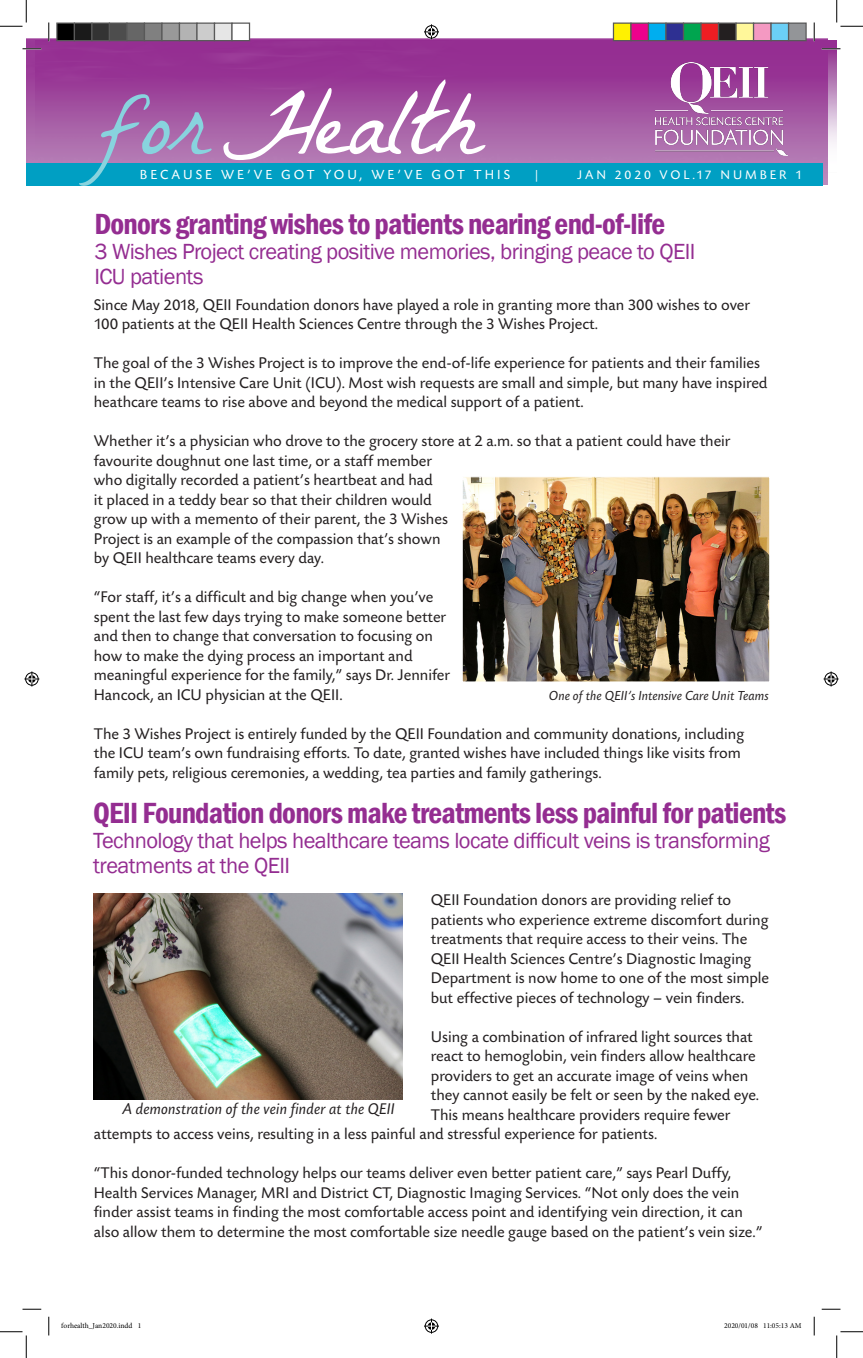
<style>
.page{position:relative;width:863px;height:1358px;background:#fff}
.page>*{position:absolute;margin:0;border:0;box-sizing:border-box;transform-origin:0 0}
.t1{font:100px "La Belle Aurore";letter-spacing:-.02em;color:#fff}
.t2{font:600 condensed 30px "Franklin Gothic";letter-spacing:-.025em;color:#942d91}
.t3{font:22.5px/25px "Franklin Gothic";letter-spacing:-.025em;color:#942d91}
.t4{font:16.25px/19.5px "Today SB";color:#231f20}
.t5{font:italic 16.25px "Today SB";color:#231f20}
.t6{font:italic 13.75px "Today SB";color:#231f20}
.t7{font:13.75px "Today SB";letter-spacing:.22em;color:#fff}
.t8{font:13.12px "Today SB";letter-spacing:.22em;color:#fff}
.t9{font:7.5px "Minion Pro";color:#000}
.s1{font-size:93.75px;color:#88d3de}
</style>
<div class="page">
<img style="left:26px;top:34px;width:801px;height:152px">
<img style="left:656px;top:63px;width:131px;height:92px">
<div style="left:26px;top:163px;width:796px;height:23px;background:#009fc3"></div>
<img style="left:94px;top:893px;width:308px;height:207px">
<img style="left:463px;top:478px;width:305px;height:202px">
<div style="left:461px;top:476px;width:309px;height:206px;border:1px solid #fff"></div>
<svg style="left:22px;top:48px;width:19px;height:2px"></svg>
<svg style="left:821px;top:48px;width:19px;height:2px"></svg>
<svg style="left:22px;top:1308px;width:19px;height:2px"></svg>
<svg style="left:821px;top:1308px;width:19px;height:2px"></svg>
<svg style="left:48px;top:22px;width:2px;height:19px"></svg>
<svg style="left:48px;top:1316px;width:2px;height:19px"></svg>
<svg style="left:813px;top:22px;width:2px;height:19px"></svg>
<svg style="left:813px;top:1316px;width:2px;height:19px"></svg>
<svg style="left:0;top:0;width:27px;height:27px"></svg>
<svg style="left:0;top:1331px;width:27px;height:27px"></svg>
<svg style="left:836px;top:0;width:26px;height:27px"></svg>
<svg style="left:836px;top:1331px;width:26px;height:27px"></svg>
<svg style="left:424px;top:24px;width:15px;height:15px"></svg>
<svg style="left:424px;top:1318px;width:15px;height:15px"></svg>
<svg style="left:24px;top:671px;width:15px;height:15px"></svg>
<svg style="left:823px;top:671px;width:15px;height:15px"></svg>
<div style="left:57px;top:23px;width:17px;height:18px;background:#000"></div>
<div style="left:56px;top:22px;width:19px;height:19px;border:1px solid #595959"></div>
<div style="left:74px;top:23px;width:18px;height:18px;background:#1a1a1a"></div>
<div style="left:74px;top:22px;width:18px;height:19px;border:1px solid #595959"></div>
<div style="left:92px;top:23px;width:17px;height:18px;background:#333"></div>
<div style="left:91px;top:22px;width:19px;height:19px;border:1px solid #595959"></div>
<div style="left:109px;top:23px;width:18px;height:18px;background:#4d4d4d"></div>
<div style="left:109px;top:22px;width:19px;height:19px;border:1px solid #595959"></div>
<div style="left:127px;top:23px;width:17px;height:18px;background:#666"></div>
<div style="left:126px;top:22px;width:19px;height:19px;border:1px solid #595959"></div>
<div style="left:144px;top:23px;width:18px;height:18px;background:#808080"></div>
<div style="left:144px;top:22px;width:18px;height:19px;border:1px solid #595959"></div>
<div style="left:162px;top:23px;width:17px;height:18px;background:#999"></div>
<div style="left:161px;top:22px;width:19px;height:19px;border:1px solid #595959"></div>
<div style="left:179px;top:23px;width:18px;height:18px;background:#b3b3b3"></div>
<div style="left:179px;top:22px;width:19px;height:19px;border:1px solid #595959"></div>
<div style="left:197px;top:23px;width:17px;height:18px;background:#ccc"></div>
<div style="left:196px;top:22px;width:19px;height:19px;border:1px solid #595959"></div>
<div style="left:214px;top:23px;width:18px;height:18px;background:#e6e6e6"></div>
<div style="left:214px;top:22px;width:18px;height:19px;border:1px solid #595959"></div>
<div style="left:232px;top:23px;width:17px;height:18px;background:#fff"></div>
<div style="left:231px;top:22px;width:19px;height:19px;border:1px solid #595959"></div>
<div style="left:613px;top:23px;width:18px;height:18px;background:#fff101"></div>
<div style="left:612px;top:22px;width:19px;height:19px;border:1px solid #595959"></div>
<div style="left:631px;top:23px;width:17px;height:18px;background:#ed028c"></div>
<div style="left:630px;top:22px;width:19px;height:19px;border:1px solid #595959"></div>
<div style="left:648px;top:23px;width:18px;height:18px;background:#00aeef"></div>
<div style="left:648px;top:22px;width:18px;height:19px;border:1px solid #595959"></div>
<div style="left:666px;top:23px;width:17px;height:18px;background:#2e3092"></div>
<div style="left:665px;top:22px;width:19px;height:19px;border:1px solid #595959"></div>
<div style="left:683px;top:23px;width:18px;height:18px;background:#00a54f"></div>
<div style="left:682px;top:22px;width:19px;height:19px;border:1px solid #595959"></div>
<div style="left:701px;top:23px;width:17px;height:18px;background:#ee1d23"></div>
<div style="left:700px;top:22px;width:19px;height:19px;border:1px solid #595959"></div>
<div style="left:718px;top:23px;width:18px;height:18px;background:#231f20"></div>
<div style="left:718px;top:22px;width:18px;height:19px;border:1px solid #595959"></div>
<div style="left:736px;top:23px;width:17px;height:18px;background:#fff79a"></div>
<div style="left:735px;top:22px;width:19px;height:19px;border:1px solid #595959"></div>
<div style="left:753px;top:23px;width:18px;height:18px;background:#f499c2"></div>
<div style="left:752px;top:22px;width:19px;height:19px;border:1px solid #595959"></div>
<div style="left:771px;top:23px;width:17px;height:18px;background:#6bcff6"></div>
<div style="left:770px;top:22px;width:19px;height:19px;border:1px solid #595959"></div>
<div style="left:788px;top:23px;width:18px;height:18px;background:#939598"></div>
<div style="left:788px;top:22px;width:18px;height:19px;border:1px solid #595959"></div>
<p class="t1" style="left:100px;top:61px;width:382px"><span class="s1">for</span> Health</p>
<p class="t7" style="left:140px;top:167px;width:372px">BECAUSE WE’VE GOT YOU, WE’VE GOT THIS</p>
<p class="t7" style="left:535px;top:167px;width:5px">|</p>
<p class="t8" style="left:577px;top:167px;width:226px">JAN 2020 VOL.17 NUMBER 1</p>
<p class="t2" style="left:94px;top:204px;width:572px">Donors granting wishes to patients nearing end-of-life</p>
<p class="t3" style="left:94px;top:240px;width:602px">3 Wishes Project creating positive memories, bringing peace to QEII</p>
<p class="t3" style="left:94px;top:265px;width:111px">ICU patients</p>
<p class="t4" style="left:94px;top:295px;width:658px">Since May 2018, QEII Foundation donors have played a role in granting more than 300 wishes to over<br>100 patients at the QEII Health Sciences Centre through the 3 Wishes Project.</p>
<p class="t4" style="left:94px;top:354px;width:675px">The goal of the 3 Wishes Project is to improve the end-of-life experience for patients and their families in the QEII’s Intensive Care Unit (ICU). Most wish requests are small and simple, but many have inspired heathcare teams to rise above and beyond the medical support of a patient.</p>
<p class="t4" style="left:94px;top:432px;width:638px">Whether it’s a physician who drove to the grocery store at 2 a.m. so that a patient could have their favourite doughnut one last time, or a staff member<br>who digitally recorded a patient’s heartbeat and had<br>it placed in a teddy bear so that their children would<br>grow up with a memento of their parent, the 3 Wishes<br>Project is an example of the compassion that’s shown<br>by QEII healthcare teams every day.</p>
<p class="t4" style="left:94px;top:588px;width:358px">“For staff, it’s a difficult and big change when you’ve spent the last few days trying to make someone better and then to change that conversation to focusing on how to make the dying process an important and meaningful experience for the family,” says Dr. Jennifer Hancock, an ICU physician at the QEII.</p>
<p class="t4" style="left:94px;top:724px;width:652px">The 3 Wishes Project is entirely funded by the QEII Foundation and community donations, including the ICU team’s own fundraising efforts. To date, granted wishes have included things like visits from family pets, religious ceremonies, a wedding, tea parties and family gatherings.</p>
<p class="t6" style="left:549px;top:688px;width:221px">One of the QEII’s Intensive Care Unit Teams</p>
<p class="t2" style="left:93px;top:793px;width:694px">QEII Foundation donors make treatments less painful for patients</p>
<p class="t3" style="left:93px;top:828px;width:678px">Technology that helps healthcare teams locate difficult veins is transforming treatments at the QEII</p>
<p class="t4" style="left:431px;top:890px;width:340px">QEII Foundation donors are providing relief to patients who experience extreme discomfort during treatments that require access to their veins. The QEII Health Sciences Centre’s Diagnostic Imaging Department is now home to one of the most simple but effective pieces of technology – vein finders.</p>
<p class="t4" style="left:431px;top:1027px;width:323px">Using a combination of infrared light sources that</p>
<p class="t4" style="left:431px;top:1046px;width:326px">react to hemoglobin, vein finders allow healthcare</p>
<p class="t4" style="left:431px;top:1066px;width:319px">providers to get an accurate image of veins when</p>
<p class="t4" style="left:431px;top:1085px;width:330px">they cannot easily be felt or seen by the naked eye.</p>
<p class="t4" style="left:431px;top:1105px;width:301px">This means healthcare providers require fewer</p>
<p class="t4" style="left:94px;top:1124px;width:565px">attempts to access veins, resulting in a less painful and stressful experience for patients.</p>
<p class="t4" style="left:94px;top:1163px;width:670px">“This donor-funded technology helps our teams deliver even better patient care,” says Pearl Duffy, Health Services Manager, MRI and District CT, Diagnostic Imaging Services. “Not only does the vein finder assist teams in finding the most comfortable access point and identifying vein direction, it can also allow them to determine the most comfortable size needle gauge based on the patient’s vein size.”</p>
<p class="t5" style="left:123px;top:1099px;width:274px">A demonstration of the vein finder at the QEII</p>
<p class="t9" style="left:61px;top:1320px;width:81px">forhealth_Jan2020.indd 1</p>
<p class="t9" style="left:724px;top:1320px;width:79px">2020/01/08 11:05:13 AM</p>
</div>
